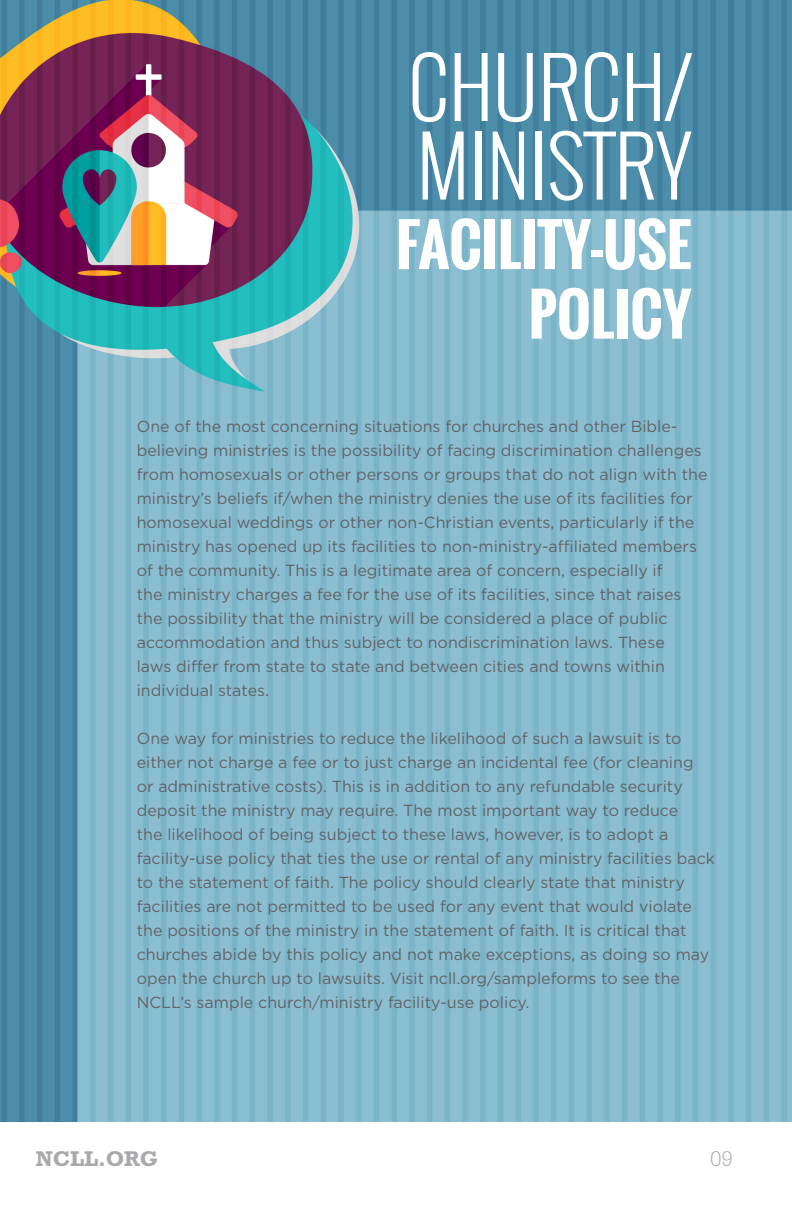
<style>
.page{position:relative;width:792px;height:1224px;background:#fff}
.page>*{position:absolute;margin:0;border:0;box-sizing:border-box;transform-origin:0 0}
.t1{font:300 81px/78.6px "Oswald";color:#fff}
.t2{font:700 56.8px "Oswald";color:#fff}
.t3{font:700 21.6px "Rockwell";color:#a8a9ad}
.t4{font:300 21.6px "Rockwell";color:#a8a9ad}
.t5{font:16px/24px "Gotham";color:#636366}
</style>
<div class="page">
<img style="left:0;top:0;width:792px;height:1122px">
<p class="t1" style="left:408px;top:48px;width:285px">CHURCH/<br>MINISTRY</p>
<p class="t2" style="left:396px;top:202px;width:297px">FACILITY-USE</p>
<p class="t2" style="left:529px;top:272px;width:164px">POLICY</p>
<p class="t5" style="left:137px;top:414px;width:572px">One of the most concerning situations for churches and other Bible&shy;believing ministries is the possibility of facing discrimination challenges from homosexuals or other persons or groups that do not align with the ministry’s beliefs if/when the ministry denies the use of its facilities for homosexual weddings or other non-Christian events, particularly if the ministry has opened up its facilities to non-ministry-affiliated members of the community. This is a legitimate area of concern, especially if<br>the ministry charges a fee for the use of its facilities, since that raises the possibility that the ministry will be considered a place of public accommodation and thus subject to nondiscrimination laws. These</p>
<p class="t5" style="left:137px;top:654px;width:530px">laws differ from state to state and between cities and towns within individual states.</p>
<p class="t5" style="left:137px;top:726px;width:580px">One way for ministries to reduce the likelihood of such a lawsuit is to either not charge a fee or to just charge an incidental fee (for cleaning<br>or administrative costs). This is in addition to any refundable security deposit the ministry may require. The most important way to reduce<br>the likelihood of being subject to these laws, however, is to adopt a facility-use policy that ties the use or rental of any ministry facilities back to the statement of faith. The policy should clearly state that ministry facilities are not permitted to be used for any event that would violate the positions of the ministry in the statement of faith. It is critical that churches abide by this policy and not make exceptions, as doing so may open the church up to lawsuits. Visit ncll.org/sampleforms to see the NCLL’s sample church/ministry facility-use policy.</p>
<p class="t3" style="left:36px;top:1146px;width:124px">NCLL.ORG</p>
<p class="t4" style="left:710px;top:1146px;width:25px">09</p>
</div>
